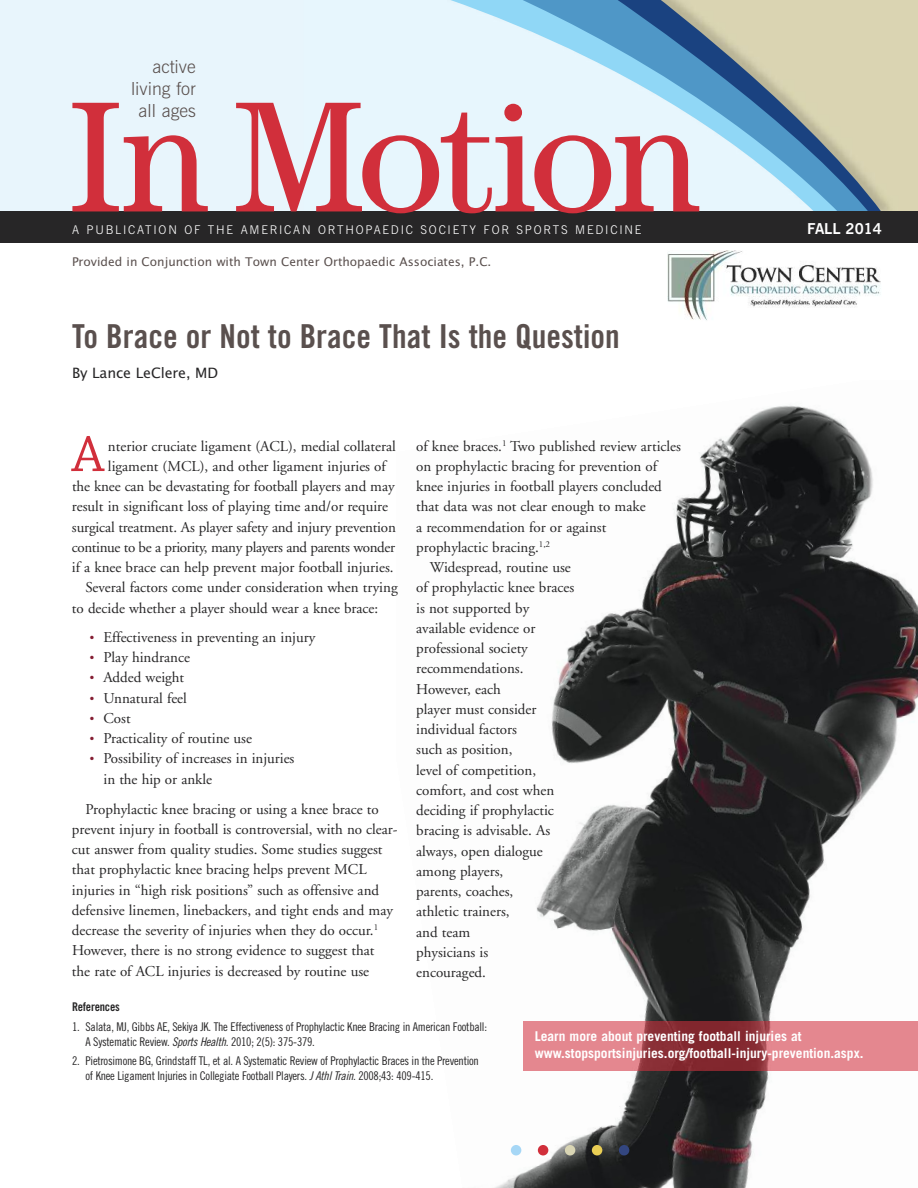
<style>
.page{position:relative;width:918px;height:1188px;background:#fff}
.page>*{position:absolute;margin:0;border:0;box-sizing:border-box;transform-origin:0 0}
.t1{font:157.95px "Century";letter-spacing:-.025em;color:#d12f3b}
.t2{font:53.1px "Chaparral Pro";color:#d12f3b}
.t3{font:33px "Trade Gothic LT Std Bd Cn 20";color:#5a504e}
.t4{font:300 18px/21.6px "News Gothic BT";color:#5a504e;text-align:right}
.t5{font:15px/20.2px "Adobe Garamond";color:#272627}
.t6{font:15px "Adobe Garamond";letter-spacing:-.025em;color:#272627}
.t7{font:700 15px "News Gothic BT";color:#fff}
.t8{font:14.25px "Lucida Grande";letter-spacing:-.01em;color:#272627}
.t9{font:700 13.5px/16.5px "Trade Gothic LT Std";color:#fff}
.t10{font:12px/15px "Trade Gothic LT Std Cn 18";letter-spacing:-.02em;color:#272627}
.t11{font:12px "Lucida Grande";color:#5a504e}
.t12{font:300 12px "News Gothic BT";letter-spacing:.15em;color:#fff}
.t13{font:12px "Trade Gothic LT Std Bd Cn 20";letter-spacing:-.02em;color:#272627}
.s1{font-family:"Universal Newswith Comm Pi";font-size:13.5px;color:#841d32}
.s2{font-family:"Trade Gothic LT Std Cn 18 Obl"}
</style>
<div class="page">
<img style="left:495px;top:405px;width:423px;height:783px">
<div style="left:511px;top:1145px;width:10px;height:10px;background:#a6d7f6;border-radius:50%"></div>
<div style="left:538px;top:1145px;width:10px;height:10px;background:#d12f3b;border-radius:50%"></div>
<div style="left:565px;top:1145px;width:10px;height:10px;background:#d9d5b4;border-radius:50%"></div>
<div style="left:592px;top:1145px;width:10px;height:10px;background:#eace54;border-radius:50%"></div>
<div style="left:619px;top:1145px;width:10px;height:10px;background:#334680;border-radius:50%"></div>
<div style="left:0;top:0;width:304px;height:212px;background:#e8f5fc"></div>
<div style="left:883px;top:0;width:35px;height:212px;background:#dad4b2"></div>
<div style="left:304px;top:0;width:48px;height:212px;background:#e7f6fd"></div>
<svg style="left:871px;top:0;width:12px;height:212px;background:#d2cdae"></svg>
<svg style="left:841px;top:0;width:30px;height:212px;background:#bec1ad"></svg>
<svg style="left:352px;top:0;width:489px;height:212px;background:#c2dae5"></svg>
<div style="left:0;top:212px;width:918px;height:31px;background:#272627"></div>
<img style="left:524px;top:1022px;width:394px;height:49px">
<img style="left:667px;top:250px;width:214px;height:70px">
<p class="t4" style="left:131px;top:58px;width:66px">active living for all ages</p>
<h1 class="t1" style="left:69px;top:103px;width:633px">In Motion</h1>
<p class="t12" style="left:72px;top:225px;width:571px">A PUBLICATION OF THE AMERICAN ORTHOPAEDIC SOCIETY FOR SPORTS MEDICINE</p>
<p class="t7" style="left:807px;top:223px;width:76px">FALL 2014</p>
<p class="t11" style="left:72px;top:255px;width:421px">Provided in Conjunction with Town Center Orthopaedic Associates, P.C.</p>
<h3 class="t3" style="left:72px;top:324px;width:549px">To Brace or Not to Brace That Is the Question</h3>
<p class="t8" style="left:72px;top:365px;width:148px">By Lance LeClere, MD</p>
<h2 class="t2" style="left:72px;top:435px;width:34px">A</h2>
<p class="t5" style="left:108px;top:437px;width:289px">nterior cruciate ligament (ACL), medial collateral</p>
<p class="t5" style="left:108px;top:457px;width:279px">ligament (MCL), and other ligament injuries of</p>
<p class="t5" style="left:72px;top:478px;width:324px">the knee can be devastating for football players and may</p>
<p class="t5" style="left:72px;top:498px;width:317px">result in significant loss of playing time and/or require</p>
<p class="t5" style="left:72px;top:518px;width:325px">surgical treatment. As player safety and injury prevention</p>
<p class="t6" style="left:72px;top:541px;width:325px">continue to be a priority, many players and parents wonder</p>
<p class="t5" style="left:72px;top:559px;width:323px">if a knee brace can help prevent major football injuries.</p>
<p class="t5" style="left:85px;top:579px;width:314px">Several factors come under consideration when trying</p>
<p class="t5" style="left:72px;top:599px;width:308px">to decide whether a player should wear a knee brace:</p>
<p class="t5" style="left:90px;top:628px;width:227px"><span class="s1">•</span> Effectiveness in preventing an injury</p>
<p class="t5" style="left:90px;top:649px;width:101px"><span class="s1">•</span> Play hindrance</p>
<p class="t5" style="left:90px;top:669px;width:96px"><span class="s1">•</span> Added weight</p>
<p class="t5" style="left:90px;top:689px;width:98px"><span class="s1">•</span> Unnatural feel</p>
<p class="t5" style="left:90px;top:709px;width:42px"><span class="s1">•</span> Cost</p>
<p class="t5" style="left:90px;top:730px;width:164px"><span class="s1">•</span> Practicality of routine use</p>
<p class="t5" style="left:103px;top:750px;width:192px;text-indent:-13px"><span class="s1">•</span> Possibility of increases in injuries in the hip or ankle</p>
<p class="t5" style="left:72px;top:800px;width:327px;text-indent:14px">Prophylactic knee bracing or using a knee brace to prevent injury in football is controversial, with no clear&shy;cut answer from quality studies. Some studies suggest that prophylactic knee bracing helps prevent MCL injuries in “high risk positions” such as offensive and defensive linemen, linebackers, and tight ends and may decrease the severity of injuries when they do occur.<sup>1<br></sup>However, there is no strong evidence to suggest that<br>the rate of ACL injuries is decreased by routine use</p>
<p class="t5" style="left:416px;top:437px;width:266px">of knee braces.<sup>1</sup> Two published review articles</p>
<p class="t5" style="left:416px;top:457px;width:242px">on prophylactic bracing for prevention of</p>
<p class="t5" style="left:416px;top:478px;width:247px">knee injuries in football players concluded</p>
<p class="t5" style="left:416px;top:498px;width:231px">that data was not clear enough to make</p>
<p class="t5" style="left:416px;top:518px;width:192px">a recommendation for or against</p>
<p class="t5" style="left:416px;top:538px;width:135px">prophylactic bracing.<sup>1,2</sup></p>
<p class="t5" style="left:430px;top:559px;width:143px">Widespread, routine use</p>
<p class="t5" style="left:416px;top:579px;width:160px">of prophylactic knee braces</p>
<p class="t5" style="left:416px;top:599px;width:115px">is not supported by</p>
<p class="t5" style="left:416px;top:619px;width:121px">available evidence or</p>
<p class="t5" style="left:416px;top:640px;width:113px">professional society</p>
<p class="t5" style="left:416px;top:660px;width:109px">recommendations.</p>
<p class="t5" style="left:416px;top:680px;width:86px">However, each</p>
<p class="t5" style="left:416px;top:700px;width:122px">player must consider</p>
<p class="t5" style="left:416px;top:721px;width:102px">individual factors</p>
<p class="t5" style="left:416px;top:741px;width:98px">such as position,</p>
<p class="t5" style="left:416px;top:761px;width:121px">level of competition,</p>
<p class="t5" style="left:416px;top:781px;width:140px">comfort, and cost when</p>
<p class="t5" style="left:416px;top:802px;width:139px">deciding if prophylactic</p>
<p class="t5" style="left:416px;top:822px;width:135px">bracing is advisable. As</p>
<p class="t5" style="left:416px;top:842px;width:128px">always, open dialogue</p>
<p class="t5" style="left:416px;top:862px;width:89px">among players,</p>
<p class="t5" style="left:416px;top:883px;width:99px">parents, coaches,</p>
<p class="t5" style="left:416px;top:903px;width:95px">athletic trainers,</p>
<p class="t5" style="left:416px;top:923px;width:56px">and team</p>
<p class="t5" style="left:416px;top:943px;width:73px">physicians is</p>
<p class="t5" style="left:416px;top:964px;width:71px">encouraged.</p>
<p class="t13" style="left:72px;top:1002px;width:49px">References</p>
<p class="t10" style="left:85px;top:1020px;width:403px;text-indent:-13px">1. Salata, MJ, Gibbs AE, Sekiya JK. The Effectiveness of Prophylactic Knee Bracing in American Football:<br>A Systematic Review. <span class="s2">Sports Health.</span> 2010; 2(5): 375-379.</p>
<p class="t10" style="left:86px;top:1054px;width:395px;text-indent:-13px">2. Pietrosimone BG, Grindstaff TL, et al. A Systematic Review of Prophylactic Braces in the Prevention of Knee Ligament Injuries in Collegiate Football Players. <span class="s2">J Athl Train.</span> 2008;43: 409-415.</p>
<p class="t9" style="left:535px;top:1029px;width:330px">Learn more about preventing football injuries at www.stopsportsinjuries.org/football-injury-prevention.aspx.</p>
</div>
